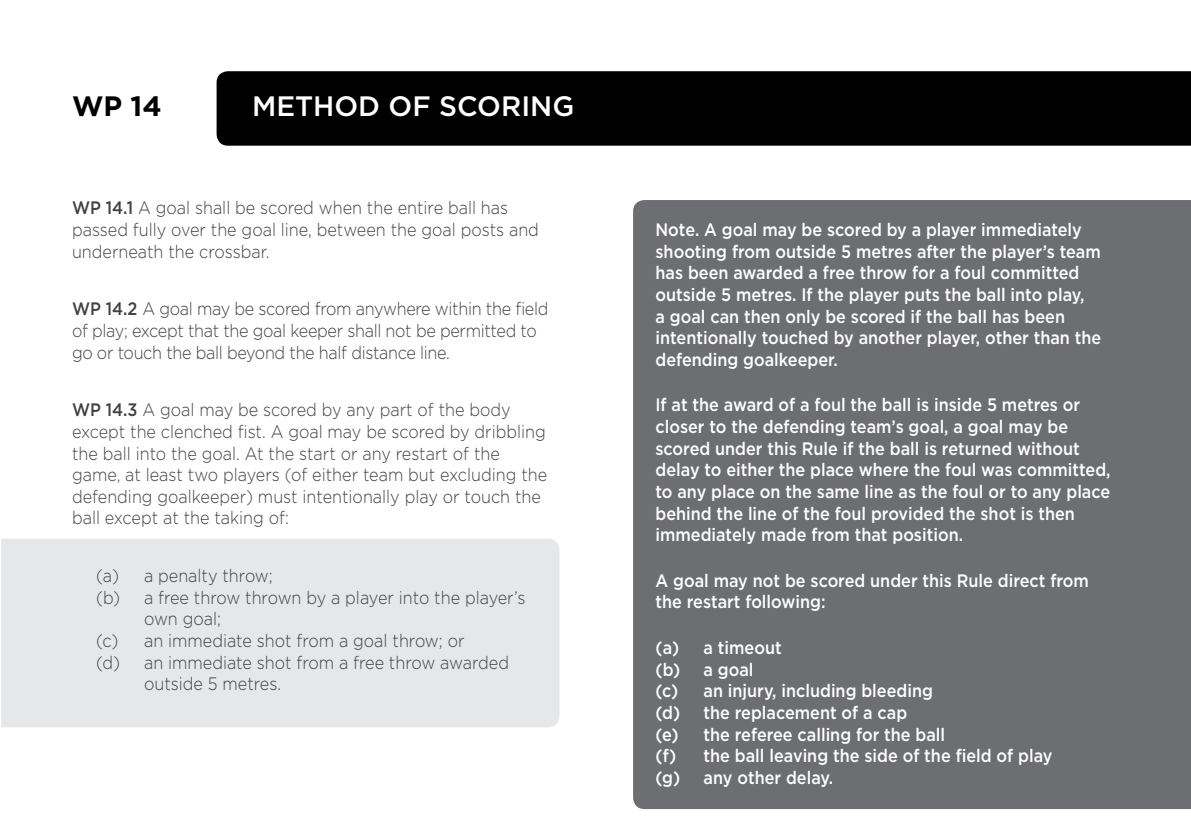
<style>
.page{position:relative;width:1191px;height:840px;background:#fff}
.page>*{position:absolute;margin:0;border:0;box-sizing:border-box;transform-origin:0 0}
.t1{font:500 28px "Gotham";color:#fff}
.t2{font:700 28px "Gotham";color:#000}
.t3{font:500 18px/21.6px "Gotham";color:#fff;scale:.9 1}
.t4{font:300 18px/21.6px "Gotham";color:#414042;scale:.9 1}
.t5{font:300 18px/21.6px "Gotham";letter-spacing:-.02em;color:#414042;scale:.9 1}
.s1{font-weight:500}
</style>
<div class="page">
<div style="left:1px;top:539px;width:558px;height:188px;background:#e6e7e8"></div>
<div style="left:217px;top:71px;width:974px;height:75px;background:#000"></div>
<div style="left:633px;top:200px;width:558px;height:608px;background:#6d6e71"></div>
<h1 class="t2" style="left:72px;top:87px;width:91px">WP 14</h1>
<h1 class="t1" style="left:252px;top:87px;width:324px">METHOD OF SCORING</h1>
<p class="t4" style="left:72px;top:197px;width:520px"><span class="s1">WP 14.1</span> A goal shall be scored when the entire ball has passed fully over the goal line, between the goal posts and underneath the crossbar.</p>
<p class="t5" style="left:72px;top:297px;width:531px"><span class="s1">WP 14.2</span> A goal may be scored from anywhere within the field of play; except that the goal keeper shall not be permitted to go or touch the ball beyond the half distance line.</p>
<p class="t4" style="left:72px;top:398px;width:529px"><span class="s1">WP 14.3</span> A goal may be scored by any part of the body except the clenched fist. A goal may be scored by dribbling the ball into the goal. At the start or any restart of the game, at least two players (of either team but excluding the defending goalkeeper) must intentionally play or touch the ball except at the taking of:</p>
<p class="t4" style="left:96px;top:564px;width:198px">(a) a penalty throw;</p>
<p class="t4" style="left:96px;top:585px;width:479px">(b) a free throw thrown by a player into the player’s</p>
<p class="t4" style="left:144px;top:607px;width:87px">own goal;</p>
<p class="t4" style="left:96px;top:629px;width:411px">(c) an immediate shot from a goal throw; or</p>
<p class="t4" style="left:96px;top:650px;width:460px">(d) an immediate shot from a free throw awarded</p>
<p class="t4" style="left:144px;top:672px;width:154px">outside 5 metres.</p>
<p class="t3" style="left:655px;top:218px;width:497px">Note. A goal may be scored by a player immediately shooting from outside 5 metres after the player’s team has been awarded a free throw for a foul committed outside 5 metres. If the player puts the ball into play,<br>a goal can then only be scored if the ball has been intentionally touched by another player, other than the defending goalkeeper.</p>
<p class="t3" style="left:655px;top:394px;width:507px">If at the award of a foul the ball is inside 5 metres or closer to the defending team’s goal, a goal may be scored under this Rule if the ball is returned without delay to either the place where the foul was committed, to any place on the same line as the foul or to any place behind the line of the foul provided the shot is then immediately made from that position.</p>
<p class="t3" style="left:655px;top:569px;width:483px">A goal may not be scored under this Rule direct from the restart following:</p>
<p class="t3" style="left:655px;top:636px;width:442px">(a) a timeout<br>(b) a goal<br>(c) an injury, including bleeding<br>(d) the replacement of a cap<br>(e) the referee calling for the ball<br>(f) the ball leaving the side of the field of play (g) any other delay.</p>
</div>
